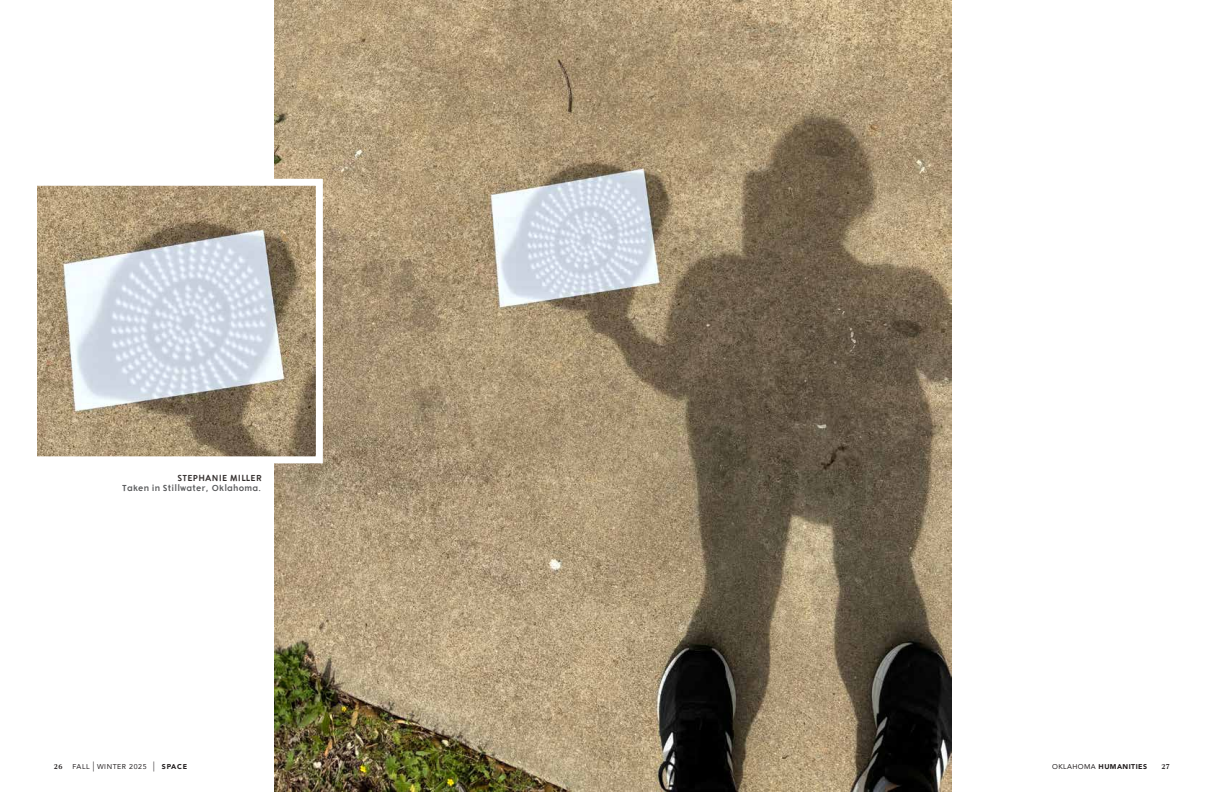
<style>
.page{position:relative;width:1224px;height:792px;background:#fff}
.page>*{position:absolute;margin:0;border:0;box-sizing:border-box;transform-origin:0 0}
.t1{font:700 9px "Aron Grotesque";letter-spacing:.03em;color:#58595b}
.t2{font:700 9px "Aron Grotesque";letter-spacing:.03em;color:#342f2e}
.t3{font:7px "Avenir";letter-spacing:.08em;color:#231f20}
.t4{font:900 7px "Avenir";letter-spacing:.06em;color:#231f20}
.t5{font:600 7px "Bookmania";color:#231f20}
.t6{font:600 7px "Bookmania";color:#231f20}
.s1{font-weight:300;font-size:10px}
.s2{font-weight:900}
.s3{font-weight:400}
</style>
<div class="page">
<img style="left:274px;top:0;width:678px;height:792px">
<svg style="left:37px;top:175px;width:289px;height:292px;background:#bdb5a8"></svg>
<p class="t2" style="left:178px;top:473px;width:86px">STEPHANIE MILLER</p>
<p class="t1" style="left:122px;top:483px;width:141px">Taken in Stillwater, Oklahoma.</p>
<p class="t5" style="left:54px;top:762px;width:10px">26</p>
<p class="t3" style="left:72px;top:761px;width:116px">FALL <span class="s1">|</span> WINTER 2025 <span class="s1">|</span> <span class="s2">SPACE</span></p>
<p class="t4" style="left:1052px;top:760px;width:96px"><span class="s3">OKLAHOMA</span> HUMANITIES</p>
<p class="t6" style="left:1161px;top:762px;width:10px">27</p>
</div>
